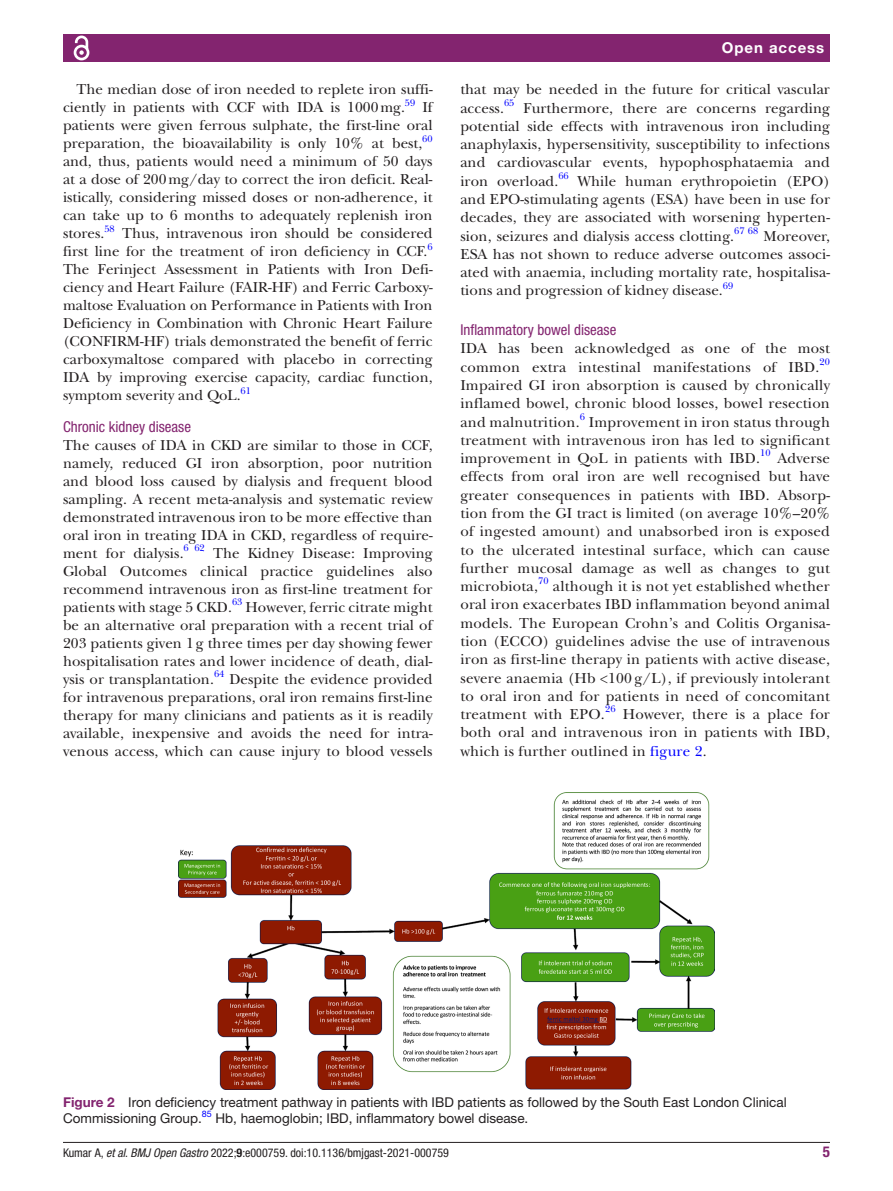
<style>
.page{position:relative;width:893px;height:1191px;background:#fff}
.page>*{position:absolute;margin:0;border:0;box-sizing:border-box;transform-origin:0 0}
.t1{font:15px/18px "New Baskerville";letter-spacing:.005em;color:#231f20;text-align:justify}
.t2{font:condensed 15px "Helvetica Neue LT Std";color:#83246f}
.t3{font:700 15px "Helvetica Neue LT Std";letter-spacing:.065em;color:#fff}
.t4{font:700 condensed 15px "Helvetica Neue LT Std";color:#83246f}
.t5{font:13.5px/16.2px "Helvetica Neue LT Std";color:#231f20}
.t6{font:condensed 12px "Helvetica Neue LT Std";color:#231f20}
.t7{font:9.9px "New Baskerville";letter-spacing:.005em;color:#00f}
.s1{color:#00f}
.s2{font-weight:700;color:#83246f}
.s3{font-style:italic}
.s4{font-weight:700}
</style>
<div class="page">
<hr style="left:63px;top:1142px;width:767px;height:1px;background:#231f20">
<div style="left:63px;top:34px;width:767px;height:28px;background:#83246f"></div>
<svg style="left:73px;top:35px;width:17px;height:26px"></svg>
<img style="left:178px;top:792px;width:537px;height:297px">
<p class="t1" style="left:63px;top:80px;width:371px;text-indent:14px">The median dose of iron needed to replete iron suffi&shy;ciently in patients with CCF with IDA is 1000mg.</p>
<p class="t7" style="left:405px;top:97px;width:12px">59</p>
<p class="t1" style="left:63px;top:98px;width:371px;text-indent:359px">If patients were given ferrous sulphate, the first-line oral preparation, the bioavailability is only 10% at best,</p>
<p class="t7" style="left:422px;top:133px;width:12px">60</p>
<p class="t1" style="left:63px;top:152px;width:371px">and, thus, patients would need a minimum of 50 days at a dose of 200mg/day to correct the iron deficit. Real&shy;istically, considering missed doses or non-adherence, it can take up to 6 months to adequately replenish iron stores.</p>
<p class="t7" style="left:104px;top:223px;width:12px">58</p>
<p class="t1" style="left:63px;top:224px;width:371px;text-indent:59px">Thus, intravenous iron should be considered first line for the treatment of iron deficiency in CCF.</p>
<p class="t7" style="left:427px;top:241px;width:7px">6</p>
<p class="t1" style="left:63px;top:260px;width:371px">The Ferinject Assessment in Patients with Iron Defi&shy;ciency and Heart Failure (FAIR-HF) and Ferric Carboxy&shy;maltose Evaluation on Performance in Patients with Iron Deficiency in Combination with Chronic Heart Failure (CONFIRM-HF) trials demonstrated the benefit of ferric carboxymaltose compared with placebo in correcting IDA by improving exercise capacity, cardiac function, symptom severity and QoL.</p>
<p class="t7" style="left:241px;top:385px;width:12px">61</p>
<p class="t2" style="left:63px;top:418px;width:129px">Chronic kidney disease</p>
<p class="t1" style="left:63px;top:436px;width:371px">The causes of IDA in CKD are similar to those in CCF, namely, reduced GI iron absorption, poor nutrition and blood loss caused by dialysis and frequent blood sampling. A recent meta-analysis and systematic review demonstrated intravenous iron to be more effective than oral iron in treating IDA in CKD, regardless of require&shy;ment for dialysis.</p>
<p class="t7" style="left:184px;top:542px;width:23px">6 62</p>
<p class="t1" style="left:63px;top:544px;width:371px;text-indent:150px">The Kidney Disease: Improving Global Outcomes clinical practice guidelines also recommend intravenous iron as first-line treatment for patients with stage 5 CKD.</p>
<p class="t7" style="left:232px;top:596px;width:12px">63</p>
<p class="t1" style="left:63px;top:598px;width:371px;text-indent:183px">However, ferric citrate might be an alternative oral preparation with a recent trial of 203 patients given 1 g three times per day showing fewer hospitalisation rates and lower incidence of death, dial&shy;ysis or transplantation.</p>
<p class="t7" style="left:214px;top:668px;width:12px">64</p>
<p class="t1" style="left:63px;top:670px;width:371px;text-indent:166px">Despite the evidence provided for intravenous preparations, oral iron remains first-line therapy for many clinicians and patients as it is readily available, inexpensive and avoids the need for intra&shy;venous access, which can cause injury to blood vessels</p>
<p class="t3" style="left:722px;top:39px;width:104px">Open access</p>
<p class="t1" style="left:460px;top:80px;width:371px">that may be needed in the future for critical vascular access.</p>
<p class="t7" style="left:504px;top:97px;width:12px">65</p>
<p class="t1" style="left:460px;top:99px;width:371px;text-indent:63px">Furthermore, there are concerns regarding potential side effects with intravenous iron including anaphylaxis, hypersensitivity, susceptibility to infections and cardiovascular events, hypophosphataemia and iron overload.</p>
<p class="t7" style="left:558px;top:170px;width:12px">66</p>
<p class="t1" style="left:460px;top:172px;width:371px;text-indent:117px">While human erythropoietin (EPO) and EPO-stimulating agents (ESA) have been in use for decades, they are associated with worsening hyperten&shy;sion, seizures and dialysis access clotting.</p>
<p class="t7" style="left:734px;top:225px;width:26px">67 68</p>
<p class="t1" style="left:460px;top:227px;width:371px;text-indent:303px">Moreover, ESA has not shown to reduce adverse outcomes associ&shy;ated with anaemia, including mortality rate, hospitalisa&shy;tions and progression of kidney disease.</p>
<p class="t7" style="left:723px;top:280px;width:12px">69</p>
<p class="t2" style="left:460px;top:321px;width:158px">Inflammatory bowel disease</p>
<p class="t1" style="left:460px;top:339px;width:371px">IDA has been acknowledged as one of the most common extra intestinal manifestations of IBD.</p>
<p class="t7" style="left:819px;top:356px;width:12px">20</p>
<p class="t1" style="left:460px;top:376px;width:371px">Impaired GI iron absorption is caused by chronically inflamed bowel, chronic blood losses, bowel resection and malnutrition.</p>
<p class="t7" style="left:580px;top:411px;width:7px">6</p>
<p class="t1" style="left:460px;top:412px;width:371px;text-indent:128px">Improvement in iron status through treatment with intravenous iron has led to significant improvement in QoL in patients with IBD.</p>
<p class="t7" style="left:760px;top:447px;width:12px">10</p>
<p class="t1" style="left:460px;top:449px;width:371px;text-indent:317px">Adverse effects from oral iron are well recognised but have greater consequences in patients with IBD. Absorp&shy;tion from the GI tract is limited (on average 10%–20% of ingested amount) and unabsorbed iron is exposed to the ulcerated intestinal surface, which can cause further mucosal damage as well as changes to gut microbiota,</p>
<p class="t7" style="left:538px;top:575px;width:12px">70</p>
<p class="t1" style="left:460px;top:577px;width:371px;text-indent:93px">although it is not yet established whether oral iron exacerbates IBD inflammation beyond animal models. The European Crohn’s and Colitis Organisa&shy;tion (ECCO) guidelines advise the use of intravenous iron as first-line therapy in patients with active disease, severe anaemia (Hb &lt;100 g/L), if previously intolerant to oral iron and for patients in need of concomitant treatment with EPO.</p>
<p class="t7" style="left:605px;top:703px;width:12px">26</p>
<p class="t1" style="left:460px;top:705px;width:371px;text-indent:163px">However, there is a place for both oral and intravenous iron in patients with IBD, which is further outlined in <span class="s1">figure 2</span>.</p>
<p class="t5" style="left:63px;top:1094px;width:725px"><span class="s2">Figure 2</span> Iron deficiency treatment pathway in patients with IBD patients as followed by the South East London Clinical<br>Commissioning Group.<sup>85</sup> Hb, haemoglobin; IBD, inflammatory bowel disease.</p>
<p class="t6" style="left:63px;top:1145px;width:387px">Kumar A, <span class="s3">et al</span>. <span class="s3">BMJ Open Gastro</span> 2022;<span class="s4">9</span>:e000759. doi:10.1136/bmjgast-2021-000759</p>
<p class="t4" style="left:823px;top:1142px;width:9px">5</p>
</div>
